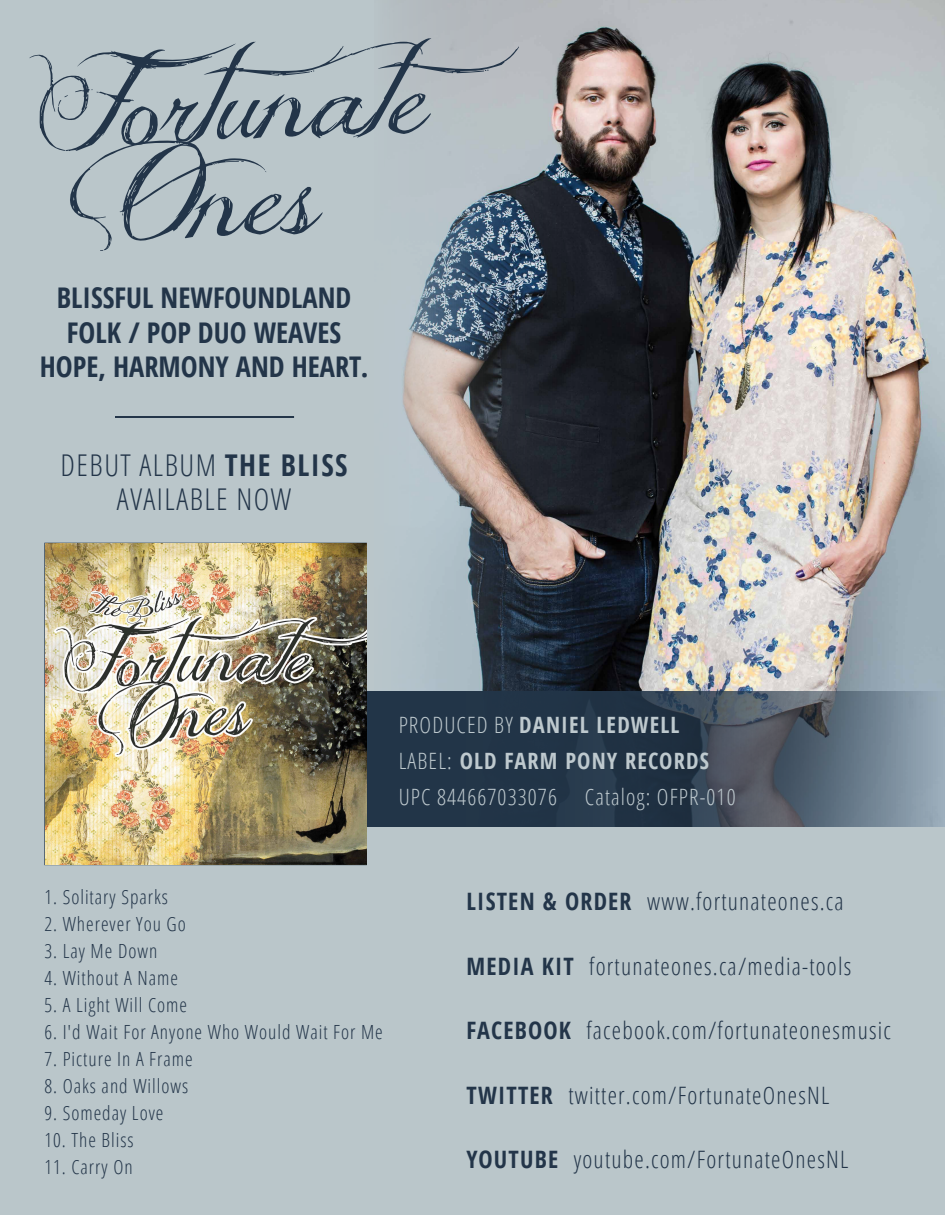
<style>
.page{position:relative;width:945px;height:1215px;background:#bac6ca}
.page>*{position:absolute;margin:0;border:0;box-sizing:border-box;transform-origin:0 0}
.t1{font:300 condensed 30px/34.5px "Open Sans";letter-spacing:.05em;color:#233549;text-align:center}
.t2{font:700 condensed 28.5px/34.5px "Open Sans";color:#233549;text-align:center}
.t3{font:300 condensed 24px "Open Sans";letter-spacing:.05em;color:#233549}
.t4{font:300 condensed 22.5px/36px "Open Sans";letter-spacing:.05em;color:#bec9ce}
.t5{font:300 condensed 19.5px "Open Sans";letter-spacing:.05em;color:#233549}
.s1{font-weight:700}
</style>
<div class="page">
<img style="left:397px;top:0;width:548px;height:691px">
<svg style="left:367px;top:691px;width:578px;height:136px;background:#3d4d5e"></svg>
<svg style="left:29px;top:38px;width:490px;height:213px"></svg>
<img style="left:45px;top:543px;width:321px;height:321px">
<hr style="left:116px;top:416px;width:178px;height:2px;background:#233549">
<p class="t2" style="left:40px;top:280px;width:330px">BLISSFUL NEWFOUNDLAND<br>FOLK / POP DUO WEAVES<br>HOPE, HARMONY AND HEART.</p>
<p class="t1" style="left:61px;top:446px;width:289px">DEBUT ALBUM <span class="s1">THE BLISS<br></span>AVAILABLE NOW</p>
<p class="t4" style="left:399px;top:706px;width:339px">PRODUCED BY <span class="s1">DANIEL LEDWELL<br></span>LABEL: <span class="s1">OLD FARM PONY RECORDS<br></span>UPC 844667033076 Catalog: OFPR-010</p>
<p class="t5" style="left:44px;top:884px;width:125px">1. Solitary Sparks</p>
<p class="t5" style="left:44px;top:911px;width:143px">2. Wherever You Go</p>
<p class="t5" style="left:44px;top:938px;width:115px">3. Lay Me Down</p>
<p class="t5" style="left:44px;top:965px;width:135px">4. Without A Name</p>
<p class="t5" style="left:44px;top:992px;width:144px">5. A Light Will Come</p>
<p class="t5" style="left:44px;top:1019px;width:340px">6. I'd Wait For Anyone Who Would Wait For Me</p>
<p class="t5" style="left:44px;top:1046px;width:150px">7. Picture In A Frame</p>
<p class="t5" style="left:44px;top:1073px;width:145px">8. Oaks and Willows</p>
<p class="t5" style="left:44px;top:1100px;width:121px">9. Someday Love</p>
<p class="t5" style="left:44px;top:1127px;width:91px">10. The Bliss</p>
<p class="t5" style="left:44px;top:1154px;width:90px">11. Carry On</p>
<p class="t3" style="left:467px;top:885px;width:379px"><span class="s1">LISTEN &amp; ORDER</span> www.fortunateones.ca</p>
<p class="t3" style="left:467px;top:950px;width:386px"><span class="s1">MEDIA KIT</span> fortunateones.ca/media-tools</p>
<p class="t3" style="left:467px;top:1014px;width:426px"><span class="s1">FACEBOOK</span> facebook.com/fortunateonesmusic</p>
<p class="t3" style="left:467px;top:1079px;width:364px"><span class="s1">TWITTER</span> twitter.com/FortunateOnesNL</p>
<p class="t3" style="left:467px;top:1143px;width:383px"><span class="s1">YOUTUBE</span> youtube.com/FortunateOnesNL</p>
</div>
